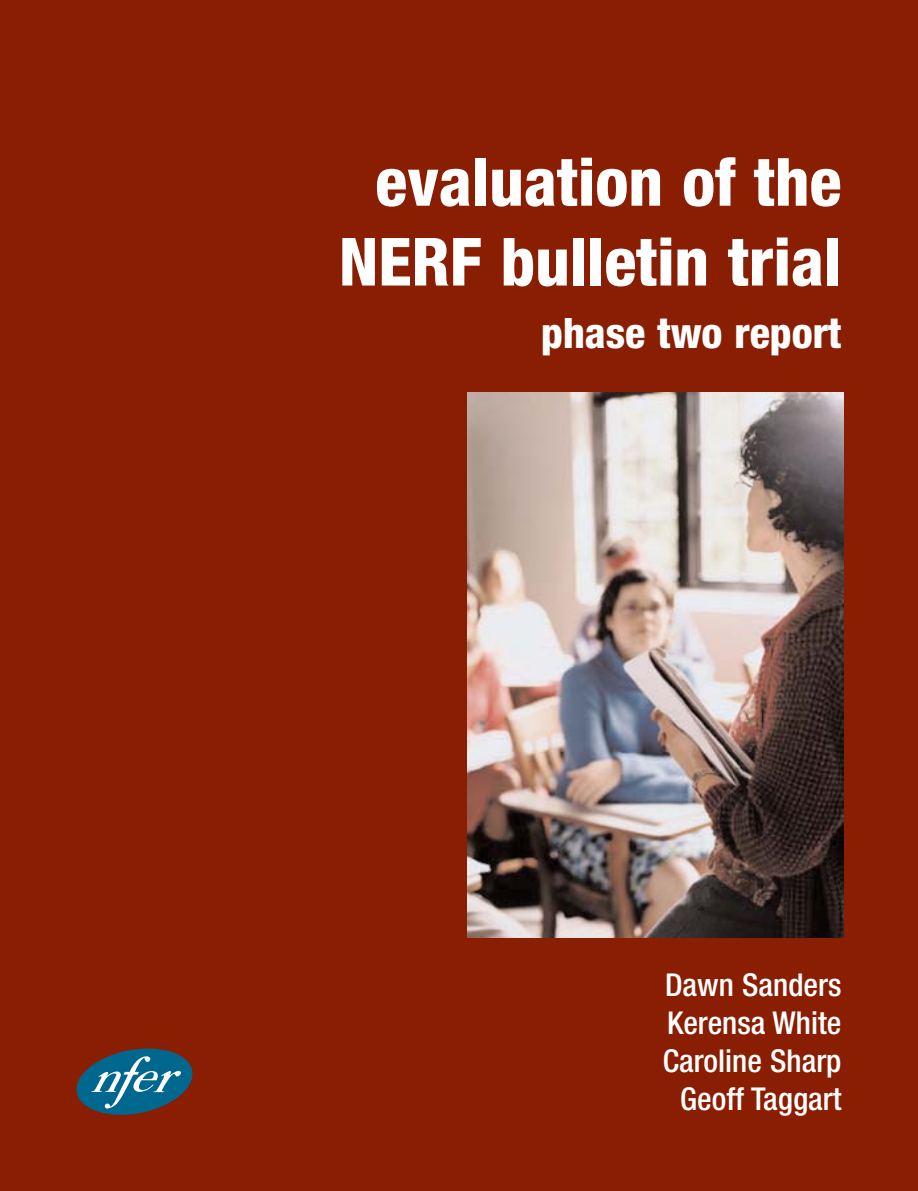
<style>
.page{position:relative;width:918px;height:1191px;background:#fff}
.page>*{position:absolute;margin:0;border:0;box-sizing:border-box;transform-origin:0 0}
.t1{font:800 condensed 66.5px/79.8px "Helvetica Neue";color:#fff;text-align:center}
.t2{font:800 condensed 42px "Helvetica Neue";color:#fff}
.t3{font:500 condensed 31.5px/37.8px "Helvetica Neue";color:#fff;text-align:center}
</style>
<div class="page">
<div style="left:0;top:0;width:917px;height:1191px;background:#8a1e03"></div>
<img style="left:468px;top:392px;width:375px;height:546px">
<svg style="left:76px;top:1048px;width:117px;height:67px"></svg>
<h1 class="t1" style="left:339px;top:148px;width:504px">evaluation of the<br>NERF bulletin trial</h1>
<h2 class="t2" style="left:541px;top:318px;width:302px">phase two report</h2>
<p class="t3" style="left:663px;top:968px;width:180px">Dawn Sanders<br>Kerensa White<br>Caroline Sharp<br>Geoff Taggart</p>
</div>
